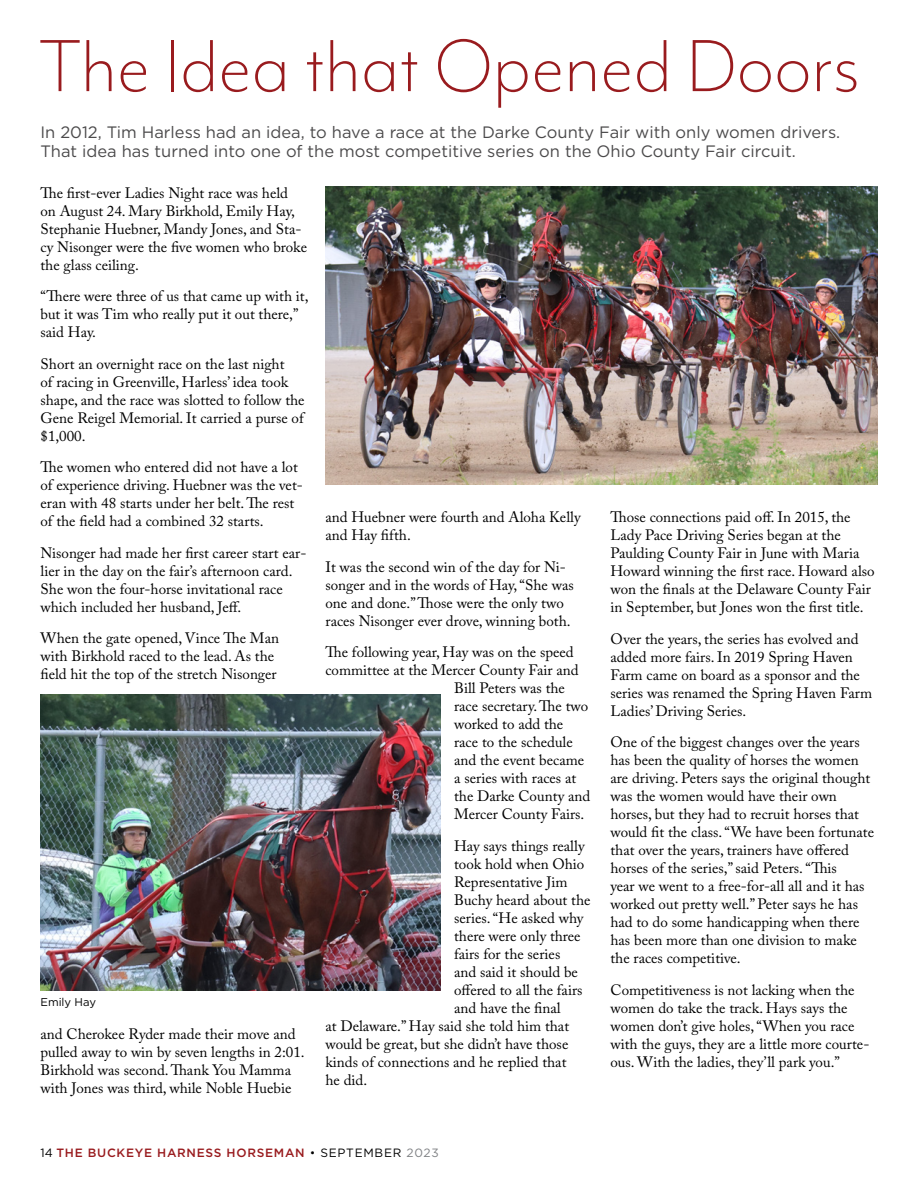
<style>
.page{position:relative;width:918px;height:1188px;background:#fff}
.page>*{position:absolute;margin:0;border:0;box-sizing:border-box;transform-origin:0 0}
.t1{font:300 85.05px "Mr Eaves Mod OT";color:#991b1e}
.t2{font:16.5px/19.5px "Gotham";color:#4b4a4b}
.t3{font:15px/18px "Adobe Caslon Pro";color:#000}
.t4{font:500 12px "Gotham";letter-spacing:.06em;color:#991b1e}
.t5{font:11.25px "Gotham";color:#000}
.s1{font-weight:400;color:#000}
.s2{font-weight:300;color:#000}
.s3{font-weight:400;color:#808285}
</style>
<div class="page">
<img style="left:40px;top:694px;width:401px;height:296px">
<img style="left:326px;top:187px;width:552px;height:297px">
<h1 class="t1" style="left:39px;top:20px;width:822px">The Idea that Opened Doors</h1>
<p class="t2" style="left:40px;top:122px;width:801px">In 2012, Tim Harless had an idea, to have a race at the Darke County Fair with only women drivers.<br>That idea has turned into one of the most competitive series on the Ohio County Fair circuit.</p>
<p class="t3" style="left:40px;top:184px;width:268px">The first-ever Ladies Night race was held on August 24. Mary Birkhold, Emily Hay, Stephanie Huebner, Mandy Jones, and Sta&shy;cy Nisonger were the five women who broke the glass ceiling.</p>
<p class="t3" style="left:40px;top:287px;width:270px">“There were three of us that came up with it, but it was Tim who really put it out there,” said Hay.</p>
<p class="t3" style="left:40px;top:355px;width:266px">Short an overnight race on the last night<br>of racing in Greenville, Harless’ idea took shape, and the race was slotted to follow the Gene Reigel Memorial. It carried a purse of $1,000.</p>
<p class="t3" style="left:40px;top:458px;width:264px">The women who entered did not have a lot of experience driving. Huebner was the vet&shy;eran with 48 starts under her belt. The rest of the field had a combined 32 starts.</p>
<p class="t3" style="left:40px;top:544px;width:267px">Nisonger had made her first career start ear&shy;lier in the day on the fair’s afternoon card.<br>She won the four-horse invitational race which included her husband, Jeff.</p>
<p class="t3" style="left:40px;top:629px;width:240px">When the gate opened, Vince The Man with Birkhold raced to the lead. As the field hit the top of the stretch Nisonger</p>
<p class="t5" style="left:40px;top:995px;width:57px">Emily Hay</p>
<p class="t3" style="left:40px;top:1025px;width:266px">and Cherokee Ryder made their move and pulled away to win by seven lengths in 2:01.<br>Birkhold was second. Thank You Mamma with Jones was third, while Noble Huebie</p>
<p class="t3" style="left:326px;top:508px;width:257px">and Huebner were fourth and Aloha Kelly and Hay fifth.</p>
<p class="t3" style="left:326px;top:558px;width:250px">It was the second win of the day for Ni&shy;songer and in the words of Hay, “She was one and done.” Those were the only two races Nisonger ever drove, winning both.</p>
<p class="t3" style="left:326px;top:643px;width:250px">The following year, Hay was on the speed</p>
<p class="t3" style="left:326px;top:661px;width:255px">committee at the Mercer County Fair and</p>
<p class="t3" style="left:454px;top:679px;width:112px">Bill Peters was the</p>
<p class="t3" style="left:454px;top:697px;width:136px">race secretary. The two</p>
<p class="t3" style="left:454px;top:715px;width:111px">worked to add the</p>
<p class="t3" style="left:454px;top:733px;width:120px">race to the schedule</p>
<p class="t3" style="left:454px;top:751px;width:132px">and the event became</p>
<p class="t3" style="left:454px;top:769px;width:124px">a series with races at</p>
<p class="t3" style="left:454px;top:787px;width:138px">the Darke County and</p>
<p class="t3" style="left:454px;top:805px;width:132px">Mercer County Fairs.</p>
<p class="t3" style="left:454px;top:837px;width:132px">Hay says things really</p>
<p class="t3" style="left:454px;top:855px;width:132px">took hold when Ohio</p>
<p class="t3" style="left:454px;top:873px;width:115px">Representative Jim</p>
<p class="t3" style="left:454px;top:891px;width:138px">Buchy heard about the</p>
<p class="t3" style="left:454px;top:909px;width:131px">series. “He asked why</p>
<p class="t3" style="left:454px;top:927px;width:128px">there were only three</p>
<p class="t3" style="left:454px;top:945px;width:108px">fairs for the series</p>
<p class="t3" style="left:454px;top:963px;width:125px">and said it should be</p>
<p class="t3" style="left:454px;top:981px;width:130px">offered to all the fairs</p>
<p class="t3" style="left:454px;top:999px;width:108px">and have the final</p>
<p class="t3" style="left:326px;top:1017px;width:245px">at Delaware.” Hay said she told him that</p>
<p class="t3" style="left:326px;top:1035px;width:244px">would be great, but she didn’t have those</p>
<p class="t3" style="left:326px;top:1053px;width:242px">kinds of connections and he replied that</p>
<p class="t3" style="left:326px;top:1071px;width:43px">he did.</p>
<p class="t3" style="left:610px;top:508px;width:266px">Those connections paid off. In 2015, the Lady Pace Driving Series began at the Paulding County Fair in June with Maria Howard winning the first race. Howard also won the finals at the Delaware County Fair in September, but Jones won the first title.</p>
<p class="t3" style="left:610px;top:630px;width:263px">Over the years, the series has evolved and added more fairs. In 2019 Spring Haven Farm came on board as a sponsor and the series was renamed the Spring Haven Farm Ladies’ Driving Series.</p>
<p class="t3" style="left:610px;top:733px;width:265px">One of the biggest changes over the years has been the quality of horses the women are driving. Peters says the original thought was the women would have their own horses, but they had to recruit horses that would fit the class. “We have been fortunate that over the years, trainers have offered horses of the series,” said Peters. “This<br>year we went to a free-for-all all and it has worked out pretty well.” Peter says he has had to do some handicapping when there has been more than one division to make the races competitive.</p>
<p class="t3" style="left:610px;top:981px;width:260px">Competitiveness is not lacking when the women do take the track. Hays says the women don’t give holes, “When you race with the guys, they are a little more courte&shy;ous. With the ladies, they’ll park you.”</p>
<p class="t4" style="left:40px;top:1145px;width:400px"><span class="s1">14</span> THE BUCKEYE HARNESS HORSEMAN <span class="s2">•</span> <span class="s1">SEPTEMBER</span> <span class="s3">2023</span></p>
</div>
